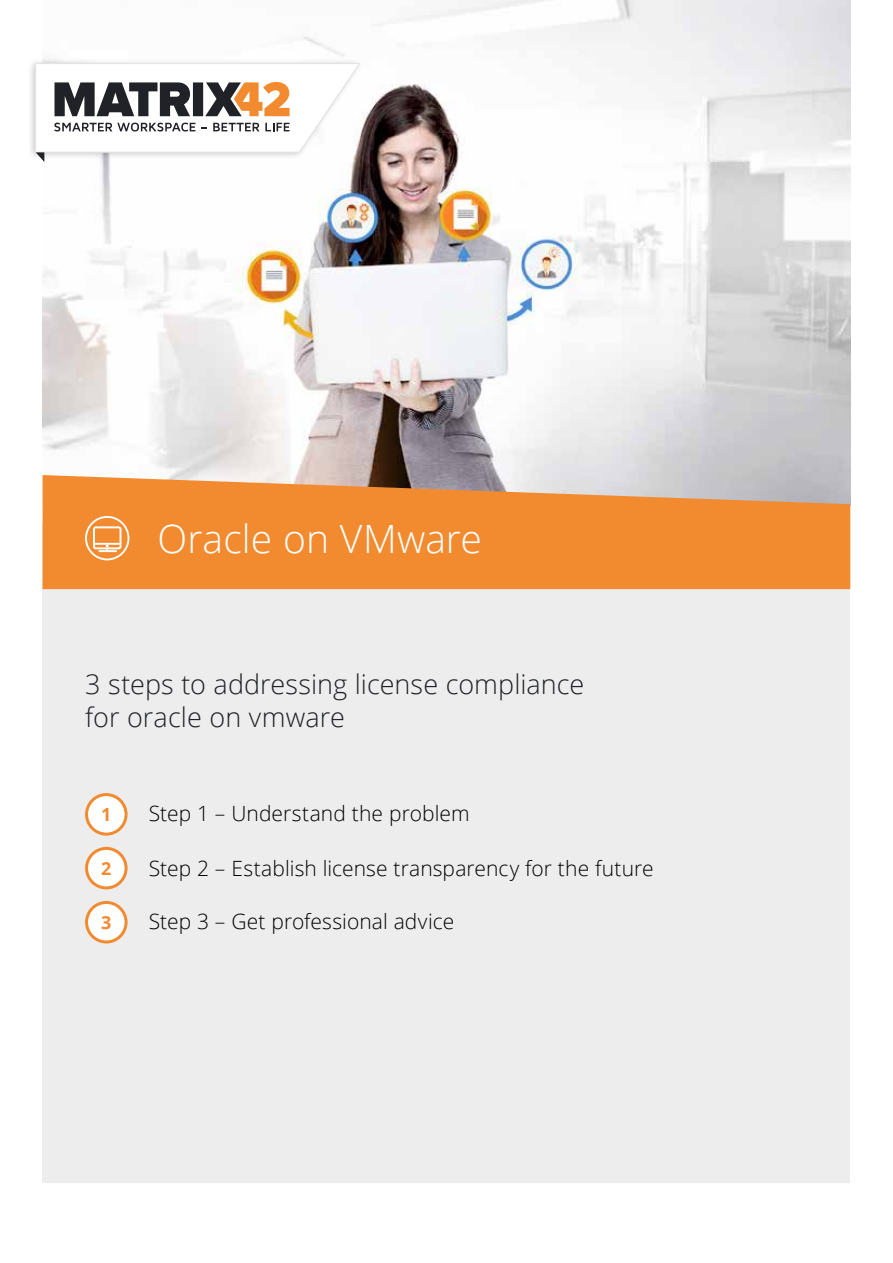
<style>
.page{position:relative;width:893px;height:1263px;background:#fff}
.page>*{position:absolute;margin:0;border:0;box-sizing:border-box;transform-origin:0 0}
.t1{font:300 39px "Open Sans";color:#fff}
.t2{font:300 27px/33px "Open Sans";color:#202227}
.t3{font:300 21px "Open Sans";letter-spacing:.005em;color:#000}
.t4{font:700 18px "Open Sans";color:#f28b30}
</style>
<div class="page">
<img style="left:43px;top:0;width:807px;height:475px">
<div style="left:43px;top:523px;width:807px;height:660px;background:#ededed"></div>
<svg style="left:43px;top:475px;width:807px;height:114px;background:#eb9243"></svg>
<svg style="left:86px;top:517px;width:42px;height:42px"></svg>
<div style="left:85px;top:516px;width:44px;height:44px;border:2px solid #fff;border-radius:50%"></div>
<svg style="left:93px;top:526px;width:28px;height:26px"></svg>
<div style="left:87px;top:794px;width:39px;height:40px;background:#fff;border-radius:50%"></div>
<div style="left:85px;top:793px;width:43px;height:43px;border:3px solid #f28b30;border-radius:50%"></div>
<div style="left:87px;top:848px;width:39px;height:40px;background:#fff;border-radius:50%"></div>
<div style="left:85px;top:847px;width:43px;height:42px;border:3px solid #f28b30;border-radius:50%"></div>
<div style="left:87px;top:902px;width:39px;height:40px;background:#fff;border-radius:50%"></div>
<div style="left:85px;top:901px;width:43px;height:42px;border:3px solid #f28b30;border-radius:50%"></div>
<div style="left:27px;top:59px;width:336px;height:101px;background:#000;opacity:.2"></div>
<svg style="left:35px;top:63px;width:325px;height:99px"></svg>
<h1 class="t1" style="left:157px;top:512px;width:326px">Oracle on VMware</h1>
<p class="t2" style="left:85px;top:667px;width:501px">3 steps to addressing license compliance for oracle on vmware</p>
<p class="t4" style="left:101px;top:802px;width:12px">1</p>
<p class="t4" style="left:101px;top:856px;width:12px">2</p>
<p class="t4" style="left:101px;top:910px;width:12px">3</p>
<p class="t3" style="left:149px;top:799px;width:322px">Step 1 – Understand the problem</p>
<p class="t3" style="left:149px;top:854px;width:506px">Step 2 – Establish license transparency for the future</p>
<p class="t3" style="left:149px;top:907px;width:307px">Step 3 – Get professional advice</p>
</div>
